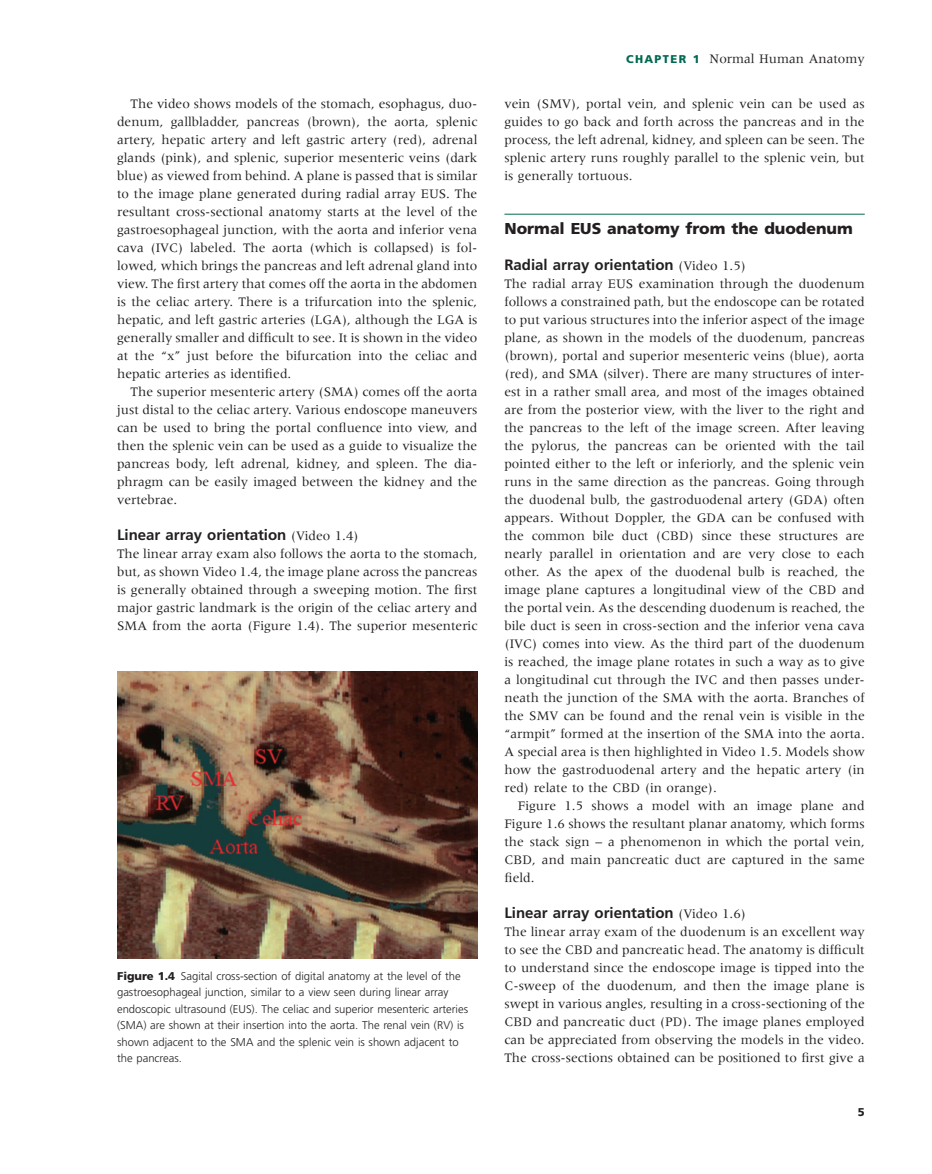
<style>
.page{position:relative;width:932px;height:1174px;background:#fff}
.page>*{position:absolute;margin:0;border:0;box-sizing:border-box;transform-origin:0 0}
.t1{font:900 15.75px "Frutiger";color:#231f20}
.t2{font:700 15px "Frutiger";color:#231f20}
.t3{font:13.5px/18px "Meridien";color:#231f20;text-align:justify}
.t4{font:300 11.25px/16.5px "Frutiger";color:#231f20}
.t5{font:900 11.25px "Frutiger";color:#231f20}
.s1{font-family:"Meridien";font-weight:400;font-size:13.5px}
.s2{font-weight:900}
.s3{font-family:"Frutiger";font-weight:900;font-size:11.25px;color:#006951}
</style>
<div class="page">
<img style="left:117px;top:671px;width:360px;height:288px">
<hr style="left:504px;top:214px;width:360px;height:1px;background:#006951">
<p class="t3" style="left:117px;top:96px;width:362px;text-indent:14px">The video shows models of the stomach, esophagus, duo&shy;denum, gallbladder, pancreas (brown), the aorta, splenic artery, hepatic artery and left gastric artery (red), adrenal glands (pink), and splenic, superior mesenteric veins (dark blue) as viewed from behind. A plane is passed that is similar to the image plane generated during radial array EUS. The resultant cross - sectional anatomy starts at the level of the gastroesophageal junction, with the aorta and inferior vena cava (IVC) labeled. The aorta (which is collapsed) is fol&shy;lowed, which brings the pancreas and left adrenal gland into view. The first artery that comes off the aorta in the abdomen is the celiac artery. There is a trifurcation into the splenic, hepatic, and left gastric arteries (LGA), although the LGA is generally smaller and difficult to see. It is shown in the video at the “ x ” just before the bifurcation into the celiac and hepatic arteries as identified.</p>
<p class="t3" style="left:117px;top:384px;width:362px;text-indent:14px">The superior mesenteric artery (SMA) comes off the aorta just distal to the celiac artery. Various endoscope maneuvers can be used to bring the portal confluence into view, and then the splenic vein can be used as a guide to visualize the pancreas body, left adrenal, kidney, and spleen. The dia&shy;phragm can be easily imaged between the kidney and the vertebrae.</p>
<p class="t2" style="left:117px;top:529px;width:243px">Linear a rray o rientation <span class="s1">(Video 1.4)</span></p>
<p class="t3" style="left:117px;top:546px;width:362px">The linear array exam also follows the aorta to the stomach, but, as shown Video 1.4, the image plane across the pancreas is generally obtained through a sweeping motion. The first major gastric landmark is the origin of the celiac artery and SMA from the aorta (Figure 1.4 ). The superior mesenteric</p>
<p class="t4" style="left:117px;top:968px;width:352px"><span class="s2">Figure 1.4</span> Sagital cross - section of digital anatomy at the level of the gastroesophageal junction, similar to a view seen during linear array endoscopic ultrasound (EUS). The celiac and superior mesenteric arteries (SMA) are shown at their insertion into the aorta. The renal vein (RV) is shown adjacent to the SMA and the splenic vein is shown adjacent to the pancreas.</p>
<p class="t3" style="left:626px;top:51px;width:240px"><span class="s3">CHAPTER 1</span> Normal Human Anatomy</p>
<p class="t3" style="left:504px;top:96px;width:362px">vein (SMV), portal vein, and splenic vein can be used as guides to go back and forth across the pancreas and in the process, the left adrenal, kidney, and spleen can be seen. The splenic artery runs roughly parallel to the splenic vein, but is generally tortuous.</p>
<p class="t1" style="left:504px;top:222px;width:350px">Normal EUS a natomy from the d uodenum</p>
<p class="t2" style="left:504px;top:259px;width:243px">Radial a rray o rientation <span class="s1">(Video 1.5)</span></p>
<p class="t3" style="left:504px;top:276px;width:362px">The radial array EUS examination through the duodenum follows a constrained path, but the endoscope can be rotated to put various structures into the inferior aspect of the image plane, as shown in the models of the duodenum, pancreas (brown), portal and superior mesenteric veins (blue), aorta (red), and SMA (silver). There are many structures of inter&shy;est in a rather small area, and most of the images obtained are from the posterior view, with the liver to the right and the pancreas to the left of the image screen. After leaving the pylorus, the pancreas can be oriented with the tail pointed either to the left or inferiorly, and the splenic vein runs in the same direction as the pancreas. Going through the duodenal bulb, the gastroduodenal artery (GDA) often appears. Without Doppler, the GDA can be confused with the common bile duct (CBD) since these structures are nearly parallel in orientation and are very close to each other. As the apex of the duodenal bulb is reached, the image plane captures a longitudinal view of the CBD and the portal vein. As the descending duodenum is reached, the bile duct is seen in cross - section and the inferior vena cava (IVC) comes into view. As the third part of the duodenum is reached, the image plane rotates in such a way as to give a longitudinal cut through the IVC and then passes under&shy;neath the junction of the SMA with the aorta. Branches of the SMV can be found and the renal vein is visible in the “ armpit ” formed at the insertion of the SMA into the aorta.<br>A special area is then highlighted in Video 1.5. Models show how the gastroduodenal artery and the hepatic artery (in red) relate to the CBD (in orange).</p>
<p class="t3" style="left:504px;top:798px;width:362px;text-indent:14px">Figure 1.5 shows a model with an image plane and Figure 1.6 shows the resultant planar anatomy, which forms the stack sign – a phenomenon in which the portal vein, CBD, and main pancreatic duct are captured in the same field.</p>
<p class="t2" style="left:504px;top:907px;width:243px">Linear a rray o rientation <span class="s1">(Video 1.6)</span></p>
<p class="t3" style="left:504px;top:924px;width:362px">The linear array exam of the duodenum is an excellent way to see the CBD and pancreatic head. The anatomy is difficult to understand since the endoscope image is tipped into the C - sweep of the duodenum, and then the image plane is swept in various angles, resulting in a cross - sectioning of the CBD and pancreatic duct (PD). The image planes employed can be appreciated from observing the models in the video.<br>The cross - sections obtained can be positioned to first give a</p>
<p class="t5" style="left:857px;top:1108px;width:8px">5</p>
</div>
